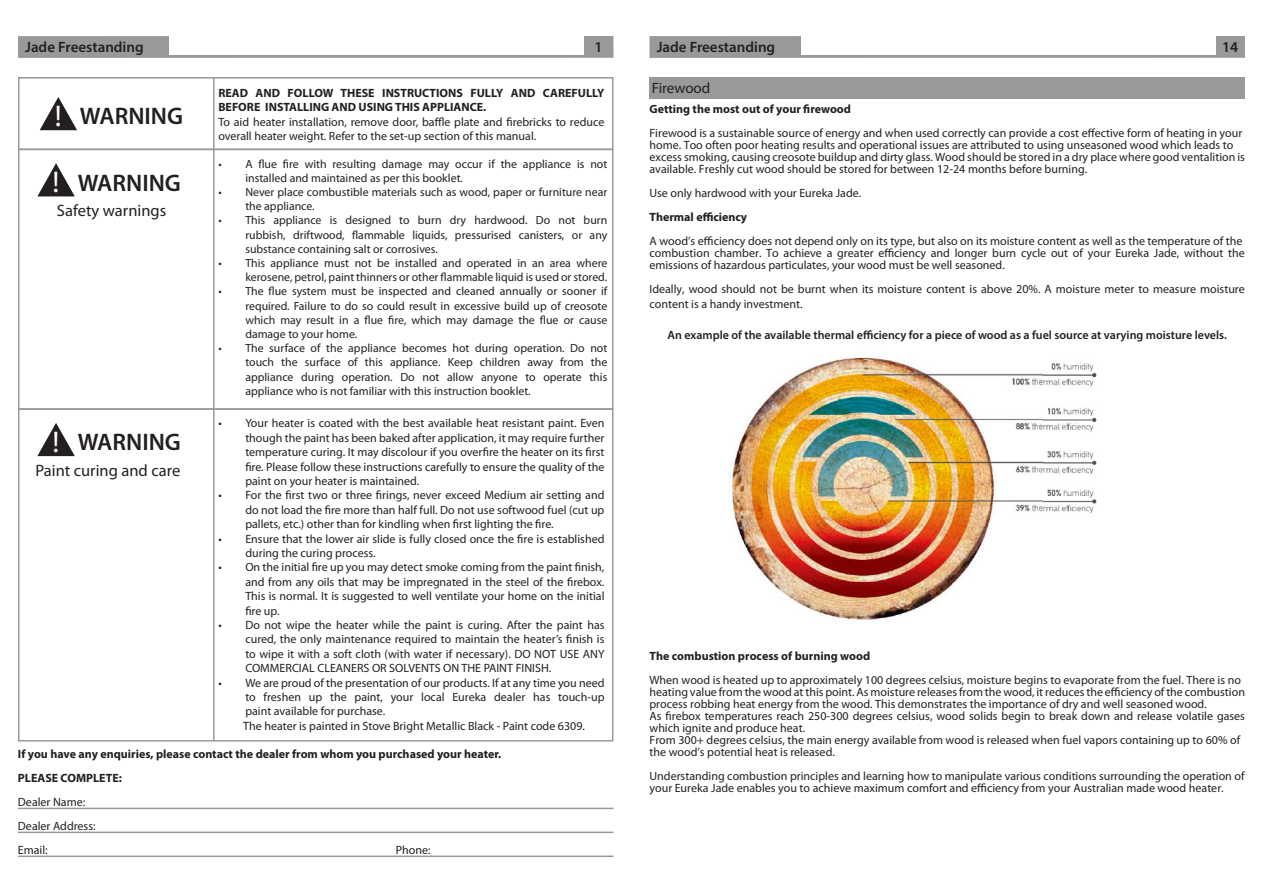
<style>
.page{position:relative;width:1263px;height:893px;background:#fff}
.page>*{position:absolute;margin:0;border:0;box-sizing:border-box;transform-origin:0 0}
.t1{font:30px "Myriad Pro";color:#fff}
.t2{font:600 24px "Myriad Pro";color:#231f20}
.t3{font:16.5px "Myriad Pro";color:#231f20}
.t4{font:600 15px "Myriad Pro";color:#231f20}
.t5{font:15px "Myriad Pro";color:#231f20}
.t6{font:12px/14.4px "Myriad Pro";color:#231f20}
.t7{font:700 12px/14.4px "Myriad Pro";color:#231f20}
.t8{font:600 12px "Myriad Pro";color:#231f20}
.t9{font:11.85px/14.2px "Myriad Pro";color:#231f20;text-align:justify}
</style>
<div class="page">
<div style="left:18px;top:36px;width:595px;height:22px;background:#999"></div>
<div style="left:170px;top:36px;width:414px;height:19px;background:#fff"></div>
<div style="left:649px;top:36px;width:596px;height:22px;background:#999"></div>
<div style="left:801px;top:36px;width:414px;height:19px;background:#fff"></div>
<div style="left:18px;top:77px;width:595px;height:73px;border:2px solid #999"></div>
<hr style="left:213px;top:78px;width:2px;height:71px;background:#999">
<svg style="left:40px;top:97px;width:37px;height:33px"></svg>
<div style="left:18px;top:149px;width:595px;height:261px;border:2px solid #999"></div>
<hr style="left:213px;top:149px;width:2px;height:259px;background:#999">
<svg style="left:37px;top:163px;width:38px;height:33px"></svg>
<div style="left:18px;top:408px;width:595px;height:333px;border:2px solid #999"></div>
<hr style="left:213px;top:409px;width:2px;height:332px;background:#999">
<svg style="left:37px;top:423px;width:38px;height:33px"></svg>
<hr style="left:18px;top:808px;width:595px;height:1px;background:#999">
<hr style="left:18px;top:832px;width:595px;height:1px;background:#999">
<hr style="left:18px;top:855px;width:595px;height:2px;background:#999">
<div style="left:649px;top:77px;width:596px;height:22px;background:#999"></div>
<img style="left:731px;top:356px;width:366px;height:264px">
<p class="t4" style="left:25px;top:38px;width:120px">Jade Freestanding</p>
<p class="t4" style="left:657px;top:38px;width:120px">Jade Freestanding</p>
<p class="t4" style="left:595px;top:37px;width:10px">1</p>
<p class="t4" style="left:1222px;top:37px;width:18px">14</p>
<p class="t5" style="left:652px;top:79px;width:60px">Firewood</p>
<p class="t7" style="left:649px;top:102px;width:203px">Getting the most out of your firewood</p>
<p class="t6" style="left:649px;top:126px;width:594px">Firewood is a sustainable source of energy and when used correctly can provide a cost effective form of heating in your</p>
<p class="t6" style="left:649px;top:138px;width:585px">home. Too often poor heating results and operational issues are attributed to using unseasoned wood which leads to</p>
<p class="t6" style="left:649px;top:150px;width:597px">excess smoking, causing creosote buildup and dirty glass. Wood should be stored in a dry place where good ventalition is</p>
<p class="t6" style="left:649px;top:162px;width:439px">available. Freshly cut wood should be stored for between 12-24 months before burning.</p>
<p class="t6" style="left:649px;top:186px;width:213px">Use only hardwood with your Eureka Jade.</p>
<p class="t7" style="left:649px;top:210px;width:99px">Thermal efficiency</p>
<p class="t6" style="left:649px;top:234px;width:594px">A wood’s efficiency does not depend only on its type, but also on its moisture content as well as the temperature of the</p>
<p class="t6" style="left:649px;top:247px;width:597px;line-height:12px">combustion chamber. To achieve a greater efficiency and longer burn cycle out of your Eureka Jade, without the emissions of hazardous particulates, your wood must be well seasoned.</p>
<p class="t6" style="left:649px;top:282px;width:597px">Ideally, wood should not be burnt when its moisture content is above 20%. A moisture meter to measure moisture content is a handy investment.</p>
<p class="t8" style="left:667px;top:327px;width:561px">An example of the available thermal efficiency for a piece of wood as a fuel source at varying moisture levels.</p>
<p class="t7" style="left:218px;top:86px;width:388px">READ AND FOLLOW THESE INSTRUCTIONS FULLY AND CAREFULLY<br>BEFORE INSTALLING AND USING THIS APPLIANCE.</p>
<p class="t6" style="left:218px;top:114px;width:388px">To aid heater installation, remove door, baffle plate and firebricks to reduce overall heater weight. Refer to the set-up section of this manual.</p>
<p class="t1" style="left:55px;top:97px;width:8px">!</p>
<p class="t2" style="left:80px;top:101px;width:105px">WARNING</p>
<p class="t9" style="left:245px;top:156px;width:363px;text-indent:-27px">• A flue fire with resulting damage may occur if the appliance is not installed and maintained as per this booklet.</p>
<p class="t9" style="left:245px;top:185px;width:363px;text-indent:-27px">• Never place combustible materials such as wood, paper or furniture near the appliance.</p>
<p class="t9" style="left:245px;top:213px;width:363px;text-indent:-27px">• This appliance is designed to burn dry hardwood. Do not burn rubbish, driftwood, flammable liquids, pressurised canisters, or any substance containing salt or corrosives.</p>
<p class="t9" style="left:218px;top:256px;width:390px;text-align:right">• This appliance must not be installed and operated in an area where kerosene, petrol, paint thinners or other flammable liquid is used or stored.</p>
<p class="t9" style="left:245px;top:284px;width:363px;text-indent:-27px">• The flue system must be inspected and cleaned annually or sooner if required. Failure to do so could result in excessive build up of creosote which may result in a flue fire, which may damage the flue or cause damage to your home.</p>
<p class="t9" style="left:245px;top:341px;width:363px;text-indent:-27px">• The surface of the appliance becomes hot during operation. Do not touch the surface of this appliance. Keep children away from the appliance during operation. Do not allow anyone to operate this appliance who is not familiar with this instruction booklet.</p>
<p class="t1" style="left:53px;top:163px;width:8px">!</p>
<p class="t2" style="left:78px;top:167px;width:105px">WARNING</p>
<p class="t3" style="left:57px;top:201px;width:111px">Safety warnings</p>
<p class="t6" style="left:245px;top:416px;width:361px;text-align:justify;text-indent:-27px">• Your heater is coated with the best available heat resistant paint. Even though the paint has been baked after application, it may require further temperature curing. It may discolour if you overfire the heater on its first fire. Please follow these instructions carefully to ensure the quality of the paint on your heater is maintained.</p>
<p class="t6" style="left:245px;top:488px;width:361px;text-align:justify;text-indent:-27px">• For the first two or three firings, never exceed Medium air setting and do not load the fire more than half full. Do not use softwood fuel (cut up pallets, etc.) other than for kindling when first lighting the fire.</p>
<p class="t6" style="left:245px;top:531px;width:361px;text-indent:-27px">• Ensure that the lower air slide is fully closed once the fire is established during the curing process.</p>
<p class="t6" style="left:245px;top:560px;width:361px;text-align:justify;text-indent:-27px">• On the initial fire up you may detect smoke coming from the paint finish, and from any oils that may be impregnated in the steel of the firebox.<br>This is normal. It is suggested to well ventilate your home on the initial fire up.</p>
<p class="t6" style="left:245px;top:618px;width:361px;text-align:justify;text-indent:-27px">• Do not wipe the heater while the paint is curing. After the paint has cured, the only maintenance required to maintain the heater’s finish is to wipe it with a soft cloth (with water if necessary). DO NOT USE ANY COMMERCIAL CLEANERS OR SOLVENTS ON THE PAINT FINISH.</p>
<p class="t6" style="left:245px;top:675px;width:361px;text-align:justify;text-indent:-27px">• We are proud of the presentation of our products. If at any time you need to freshen up the paint, your local Eureka dealer has touch-up paint available for purchase.</p>
<p class="t6" style="left:243px;top:718px;width:343px">The heater is painted in Stove Bright Metallic Black - Paint code 6309.</p>
<p class="t7" style="left:18px;top:747px;width:485px">If you have any enquiries, please contact the dealer from whom you purchased your heater.</p>
<p class="t7" style="left:18px;top:771px;width:105px">PLEASE COMPLETE:</p>
<p class="t6" style="left:18px;top:794px;width:69px">Dealer Name:</p>
<p class="t6" style="left:18px;top:818px;width:79px">Dealer Address:</p>
<p class="t6" style="left:18px;top:842px;width:31px">Email:</p>
<p class="t6" style="left:396px;top:842px;width:36px">Phone:</p>
<p class="t1" style="left:53px;top:423px;width:8px">!</p>
<p class="t2" style="left:78px;top:427px;width:105px">WARNING</p>
<p class="t3" style="left:36px;top:460px;width:146px">Paint curing and care</p>
<p class="t7" style="left:649px;top:649px;width:222px">The combustion process of burning wood</p>
<p class="t6" style="left:649px;top:673px;width:593px">When wood is heated up to approximately 100 degrees celsius, moisture begins to evaporate from the fuel. There is no</p>
<p class="t6" style="left:649px;top:685px;width:597px">heating value from the wood at this point. As moisture releases from the wood, it reduces the efficiency of the combustion</p>
<p class="t6" style="left:649px;top:697px;width:559px">process robbing heat energy from the wood. This demonstrates the importance of dry and well seasoned wood.</p>
<p class="t6" style="left:649px;top:710px;width:597px;line-height:12px">As firebox temperatures reach 250-300 degrees celsius, wood solids begin to break down and release volatile gases which ignite and produce heat.</p>
<p class="t6" style="left:649px;top:733px;width:592px">From 300+ degrees celsius, the main energy available from wood is released when fuel vapors containing up to 60% of</p>
<p class="t6" style="left:649px;top:745px;width:187px">the wood’s potential heat is released.</p>
<p class="t6" style="left:649px;top:769px;width:597px">Understanding combustion principles and learning how to manipulate various conditions surrounding the operation of</p>
<p class="t6" style="left:649px;top:781px;width:576px">your Eureka Jade enables you to achieve maximum comfort and efficiency from your Australian made wood heater.</p>
</div>
